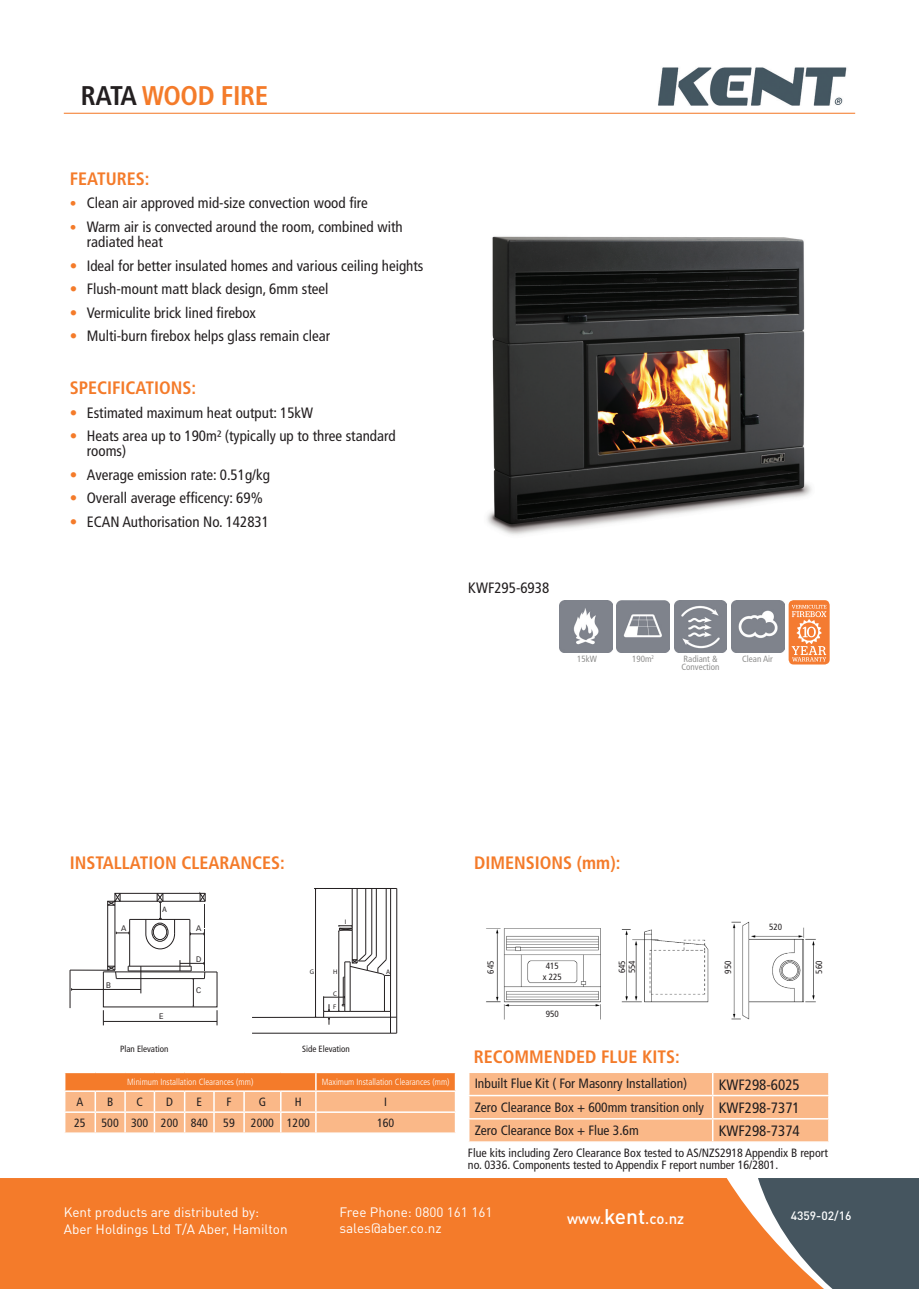
<style>
.page{position:relative;width:919px;height:1289px;background:#fff}
.page>*{position:absolute;margin:0;border:0;box-sizing:border-box;transform-origin:0 0}
.t1{font:700 condensed 27px "Frutiger LT Std";letter-spacing:-.015em;color:#f47b2a}
.t2{font:700 condensed 18px "Frutiger LT Std";color:#f47b2a}
.t3{font:condensed 15px/15px "Frutiger LT Std";color:#231f20}
.t4{font:500 15px "DINOT";color:#fff}
.t5{font:condensed 13.5px/23.2px "Frutiger LT Std";color:#231f20}
.t6{font:13.5px/16.2px "DINOT";color:#fff}
.t7{font:condensed 12px/12px "Frutiger LT Std";color:#231f20}
.t8{font:500 12px "DINOT";color:#fff}
.t9{font:300 condensed 9px "Frutiger LT Std";color:#fff}
.t10{font:condensed 9px/11.6px "Frutiger LT Std";color:#231f20;text-align:center}
.t11{font:condensed 9px/8.6px "Frutiger LT Std";color:#90908f}
.t12{font:7.95px "Vectora LT Std";color:#231f20}
.t13{font:7.95px "Myriad Pro";color:#231f20}
.t14{font:6.6px/13.5px "Myriad Pro";color:#231f20}
.s1{color:#231f20}
.s2{font-size:13.5px;color:#f47b2a}
.s3{color:#f47b2a}
.s4{font-size:15px}
.s5{font-size:21px}
</style>
<div class="page">
<div style="left:824px;top:1178px;width:94px;height:110px;background:#45555f"></div>
<div style="left:0;top:1178px;width:824px;height:110px;background:#f47b2a"></div>
<hr style="left:64px;top:113px;width:791px;height:1px;background:#f47b2a">
<img style="left:658px;top:67px;width:189px;height:39px">
<img style="left:486px;top:921px;width:330px;height:99px">
<div style="left:788px;top:600px;width:41px;height:64px;background:#f47b31;border-radius:5px"></div>
<svg style="left:791px;top:605px;width:35px;height:56px"></svg>
<svg style="left:64px;top:1072px;width:392px;height:61px;background:#f8ae79"></svg>
<hr style="left:214px;top:1090px;width:30px;height:1px;background:#fff">
<hr style="left:244px;top:1090px;width:37px;height:1px;background:#fff">
<hr style="left:281px;top:1090px;width:35px;height:1px;background:#fff">
<hr style="left:316px;top:1090px;width:140px;height:1px;background:#fff">
<svg style="left:469px;top:1072px;width:360px;height:69px;background:#fabc8f"></svg>
<img style="left:487px;top:236px;width:325px;height:299px">
<hr style="left:396px;top:888px;width:1px;height:145px;background:#231f20">
<svg style="left:252px;top:888px;width:144px;height:145px"></svg>
<hr style="left:70px;top:969px;width:45px;height:1px;background:#231f20">
<hr style="left:72px;top:989px;width:69px;height:1px;background:#231f20">
<hr style="left:103px;top:1021px;width:114px;height:1px;background:#231f20">
<svg style="left:217px;top:1010px;width:1px;height:15px"></svg>
<hr style="left:70px;top:970px;width:1px;height:38px;background:#231f20">
<svg style="left:103px;top:892px;width:103px;height:133px"></svg>
<img style="left:731px;top:600px;width:53px;height:52px">
<img style="left:674px;top:600px;width:52px;height:52px">
<img style="left:617px;top:600px;width:52px;height:52px">
<img style="left:559px;top:600px;width:53px;height:52px">
<h1 class="t1" style="left:81px;top:80px;width:189px"><span class="s1">RATA</span> WOOD FIRE</h1>
<p class="t2" style="left:70px;top:168px;width:81px">FEATURES:</p>
<p class="t3" style="left:70px;top:196px;width:300px"><span class="s2">•</span> Clean air approved mid-size convection wood fire</p>
<p class="t3" style="left:87px;top:219px;width:317px;text-indent:-17px"><span class="s2">•</span> Warm air is convected around the room, combined with radiated heat</p>
<p class="t3" style="left:70px;top:258px;width:355px"><span class="s3">•</span> Ideal for better insulated homes and various ceiling heights</p>
<p class="t3" style="left:70px;top:281px;width:260px"><span class="s3">•</span> Flush-mount matt black design, 6mm steel</p>
<p class="t3" style="left:70px;top:305px;width:188px"><span class="s3">•</span> Vermiculite brick lined firebox</p>
<p class="t3" style="left:70px;top:328px;width:262px"><span class="s3">•</span> Multi-burn firebox helps glass remain clear</p>
<p class="t2" style="left:70px;top:377px;width:128px">SPECIFICATIONS:</p>
<p class="t3" style="left:70px;top:405px;width:245px"><span class="s3">•</span> Estimated maximum heat output: 15kW</p>
<p class="t3" style="left:87px;top:428px;width:310px;text-indent:-17px"><span class="s3">•</span> Heats area up to 190m² (typically up to three standard rooms)</p>
<p class="t3" style="left:70px;top:467px;width:202px"><span class="s3">•</span> Average emission rate: 0.51g/kg</p>
<p class="t3" style="left:70px;top:490px;width:194px"><span class="s3">•</span> Overall average efficency: 69%</p>
<p class="t3" style="left:70px;top:514px;width:201px"><span class="s3">•</span> ECAN Authorisation No. 142831</p>
<p class="t3" style="left:468px;top:580px;width:82px">KWF295-6938</p>
<p class="t11" style="left:577px;top:654px;width:21px">15kW</p>
<p class="t11" style="left:632px;top:654px;width:23px">190m<sup>2</sup></p>
<p class="t11" style="left:681px;top:654px;width:40px">Radiant &amp;<br>Convection</p>
<p class="t11" style="left:742px;top:654px;width:32px">Clean Air</p>
<p class="t2" style="left:70px;top:851px;width:216px">INSTALLATION CLEARANCES:</p>
<p class="t12" style="left:106px;top:980px;width:6px">B</p>
<p class="t13" style="left:162px;top:904px;width:6px">A</p>
<p class="t12" style="left:121px;top:923px;width:7px">A</p>
<p class="t12" style="left:196px;top:923px;width:7px">A</p>
<p class="t12" style="left:159px;top:1011px;width:6px">E</p>
<p class="t12" style="left:196px;top:954px;width:7px">D</p>
<p class="t12" style="left:196px;top:985px;width:7px">C</p>
<p class="t14" style="left:310px;top:964px;width:6px">G</p>
<p class="t14" style="left:345px;top:915px;width:3px">I</p>
<p class="t14" style="left:333px;top:964px;width:6px">H</p>
<p class="t14" style="left:386px;top:964px;width:6px">A</p>
<p class="t14" style="left:333px;top:986px;width:5px">C<br>F</p>
<p class="t10" style="left:120px;top:1043px;width:50px">Plan Elevation</p>
<p class="t10" style="left:302px;top:1043px;width:49px">Side Elevation</p>
<p class="t9" style="left:127px;top:1076px;width:128px">Minimum Installation Clearances (mm)</p>
<p class="t9" style="left:322px;top:1076px;width:129px">Maximum Installation Clearances (mm)</p>
<p class="t7" style="left:76px;top:1096px;width:8px">A</p>
<p class="t7" style="left:107px;top:1096px;width:8px">B</p>
<p class="t7" style="left:136px;top:1096px;width:8px">C</p>
<p class="t7" style="left:166px;top:1096px;width:8px">D</p>
<p class="t7" style="left:196px;top:1096px;width:7px">E</p>
<p class="t7" style="left:226px;top:1096px;width:7px">F</p>
<p class="t7" style="left:259px;top:1096px;width:9px">G</p>
<p class="t7" style="left:295px;top:1096px;width:8px">H</p>
<p class="t7" style="left:384px;top:1096px;width:4px">I</p>
<p class="t7" style="left:74px;top:1117px;width:13px">25</p>
<p class="t7" style="left:101px;top:1117px;width:108px">500 300 200 840</p>
<p class="t7" style="left:223px;top:1117px;width:13px">59</p>
<p class="t7" style="left:251px;top:1117px;width:60px">2000 1200</p>
<p class="t7" style="left:377px;top:1117px;width:19px">160</p>
<p class="t2" style="left:474px;top:851px;width:148px">DIMENSIONS (mm):</p>
<p class="t10" style="left:485px;top:973px;width:14px;rotate:-90deg">645</p>
<p class="t10" style="left:617px;top:973px;width:14px;line-height:10.1px;text-align:left;rotate:-90deg">645<br>554</p>
<p class="t10" style="left:543px;top:960px;width:20px">415 x 225</p>
<p class="t10" style="left:546px;top:1007px;width:14px">950</p>
<p class="t10" style="left:722px;top:973px;width:14px;rotate:-90deg">950</p>
<p class="t10" style="left:769px;top:921px;width:14px">520</p>
<p class="t10" style="left:813px;top:973px;width:14px;rotate:-90deg">560</p>
<p class="t2" style="left:474px;top:1045px;width:207px">RECOMMENDED FLUE KITS:</p>
<p class="t5" style="left:474px;top:1072px;width:214px">Inbuilt Flue Kit ( For Masonry Installation)</p>
<p class="t3" style="left:718px;top:1076px;width:82px">KWF298-6025</p>
<p class="t5" style="left:474px;top:1095px;width:326px">Zero Clearance Box + 600mm transition only <span class="s4">KWF298-7371<br></span>Zero Clearance Box + Flue 3.6m</p>
<p class="t3" style="left:718px;top:1123px;width:82px">KWF298-7374</p>
<p class="t7" style="left:468px;top:1147px;width:361px">Flue kits including Zero Clearance Box tested to AS/NZS2918 Appendix B report no. 0336. Components tested to Appendix F report number 16/2801.</p>
<p class="t6" style="left:64px;top:1204px;width:225px">Kent products are distributed by:<br>Aber Holdings Ltd T/A Aber, Hamilton</p>
<p class="t6" style="left:339px;top:1203px;width:154px">Free Phone: 0800 161 161 sales@aber.co.nz</p>
<p class="t4" style="left:567px;top:1208px;width:119px">www.<span class="s5">kent</span>.co.nz</p>
<p class="t8" style="left:790px;top:1208px;width:62px">4359-02/16</p>
</div>
